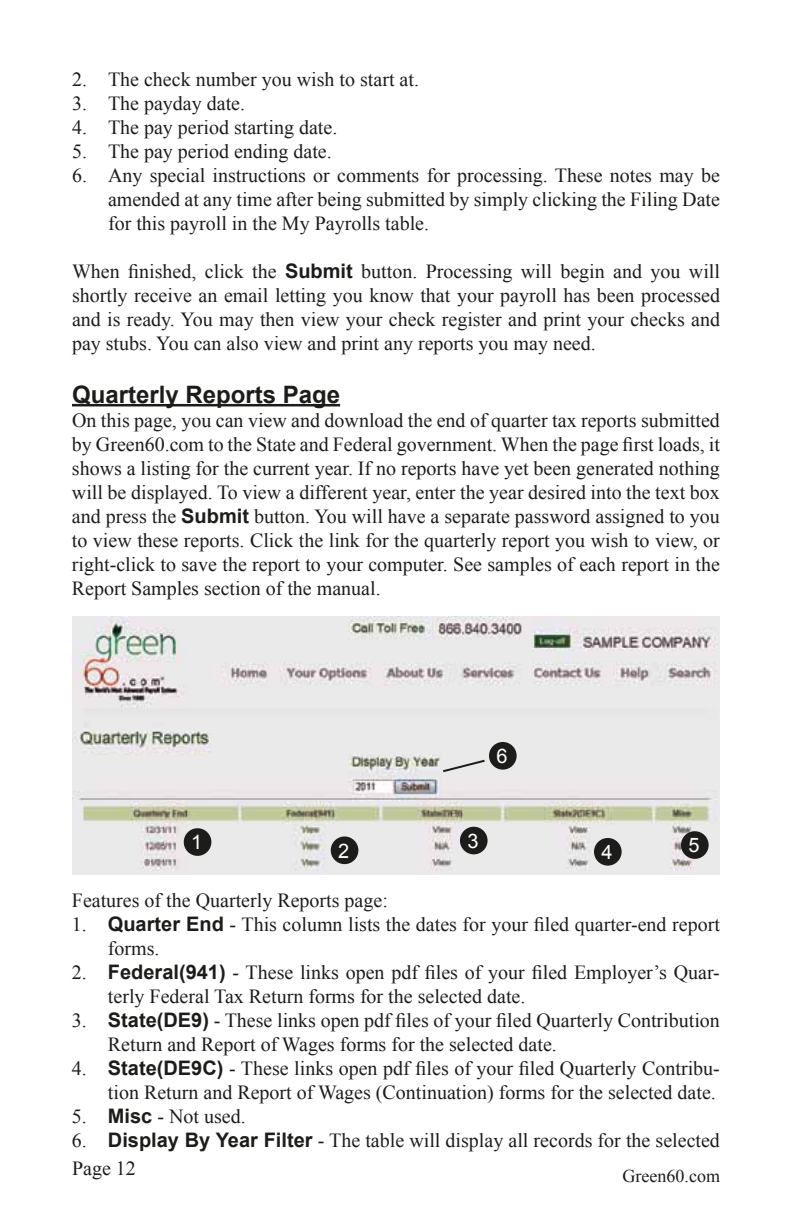
<style>
.page{position:relative;width:792px;height:1224px;background:#fff}
.page>*{position:absolute;margin:0;border:0;box-sizing:border-box;transform-origin:0 0}
.t1{font:700 24px "Arial";color:#1c1c1a}
.t2{font:20px/24px "Times New Roman";color:#1c1c1a;text-align:justify}
.t3{font:20px "Arial";color:#fff}
.t4{font:18px "Times New Roman";color:#1c1c1a}
.s1{font-family:"Arial";font-weight:700}
</style>
<div class="page">
<hr style="left:72px;top:404px;width:268px;height:2px;background:#1c1c1a">
<img style="left:72px;top:617px;width:648px;height:257px">
<div style="left:185px;top:829px;width:25px;height:26px;background:#1c1c1a;border-radius:50%"></div>
<div style="left:184px;top:828px;width:27px;height:28px;border:2px solid #1c1c1a;border-radius:50%"></div>
<div style="left:332px;top:837px;width:25px;height:26px;background:#1c1c1a;border-radius:50%"></div>
<div style="left:331px;top:836px;width:27px;height:28px;border:2px solid #1c1c1a;border-radius:50%"></div>
<div style="left:461px;top:828px;width:26px;height:25px;background:#1c1c1a;border-radius:50%"></div>
<div style="left:460px;top:827px;width:28px;height:27px;border:2px solid #1c1c1a;border-radius:50%"></div>
<div style="left:595px;top:839px;width:26px;height:26px;background:#1c1c1a;border-radius:50%"></div>
<div style="left:594px;top:838px;width:28px;height:28px;border:2px solid #1c1c1a;border-radius:50%"></div>
<div style="left:682px;top:832px;width:26px;height:26px;background:#1c1c1a;border-radius:50%"></div>
<div style="left:681px;top:831px;width:28px;height:28px;border:2px solid #1c1c1a;border-radius:50%"></div>
<div style="left:490px;top:743px;width:26px;height:26px;background:#1c1c1a;border-radius:50%"></div>
<div style="left:489px;top:742px;width:28px;height:28px;border:2px solid #1c1c1a;border-radius:50%"></div>
<svg style="left:441px;top:758px;width:46px;height:16px"></svg>
<p class="t2" style="left:72px;top:67px;width:349px">2. The check number you wish to start at.</p>
<p class="t2" style="left:72px;top:91px;width:175px">3. The payday date.</p>
<p class="t2" style="left:72px;top:115px;width:267px">4. The pay period starting date.</p>
<p class="t2" style="left:72px;top:139px;width:261px">5. The pay period ending date.</p>
<p class="t2" style="left:108px;top:163px;width:614px;text-indent:-36px">6. Any special instructions or comments for processing. These notes may be amended at any time after being submitted by simply clicking the Filing Date for this payroll in the My Payrolls table.</p>
<p class="t2" style="left:72px;top:259px;width:650px">When finished, click the <span class="s1">Submit</span> button. Processing will begin and you will shortly receive an email letting you know that your payroll has been processed and is ready. You may then view your check register and print your checks and pay stubs. You can also view and print any reports you may need.</p>
<p class="t1" style="left:72px;top:378px;width:270px">Quarterly Reports Page</p>
<p class="t2" style="left:72px;top:408px;width:650px">On this page, you can view and download the end of quarter tax reports submitted by Green60.com to the State and Federal government. When the page first loads, it shows a listing for the current year. If no reports have yet been generated nothing will be displayed. To view a different year, enter the year desired into the text box and press the <span class="s1">Submit</span> button. You will have a separate password assigned to you to view these reports. Click the link for the quarterly report you wish to view, or right-click to save the report to your computer. See samples of each report in the Report Samples section of the manual.</p>
<p class="t3" style="left:191px;top:829px;width:13px">1</p>
<p class="t3" style="left:338px;top:837px;width:13px">2</p>
<p class="t3" style="left:496px;top:743px;width:13px">6</p>
<p class="t3" style="left:467px;top:828px;width:13px">3</p>
<p class="t3" style="left:601px;top:839px;width:13px">4</p>
<p class="t3" style="left:688px;top:832px;width:13px">5</p>
<p class="t2" style="left:72px;top:888px;width:318px">Features of the Quarterly Reports page:</p>
<p class="t2" style="left:108px;top:912px;width:613px;text-indent:-36px">1. <span class="s1">Quarter End</span> - This column lists the dates for your filed quarter-end report forms.</p>
<p class="t2" style="left:108px;top:960px;width:613px;text-indent:-36px">2. <span class="s1">Federal(941)</span> - These links open pdf files of your filed Employer’s Quar&shy;terly Federal Tax Return forms for the selected date.</p>
<p class="t2" style="left:108px;top:1008px;width:614px;text-indent:-36px">3. <span class="s1">State(DE9)</span> - These links open pdf files of your filed Quarterly Contribution<br>Return and Report of Wages forms for the selected date.</p>
<p class="t2" style="left:72px;top:1056px;width:650px;text-align:right">4. <span class="s1">State(DE9C)</span> - These links open pdf files of your filed Quarterly Contribu&shy;tion Return and Report of Wages (Continuation) forms for the selected date.</p>
<p class="t2" style="left:72px;top:1104px;width:175px">5. <span class="s1">Misc</span> - Not used.</p>
<p class="t2" style="left:72px;top:1128px;width:650px">6. <span class="s1">Display By Year Filter</span> - The table will display all records for the selected</p>
<p class="t2" style="left:72px;top:1156px;width:65px">Page 12</p>
<p class="t4" style="left:623px;top:1164px;width:99px">Green60.com</p>
</div>
